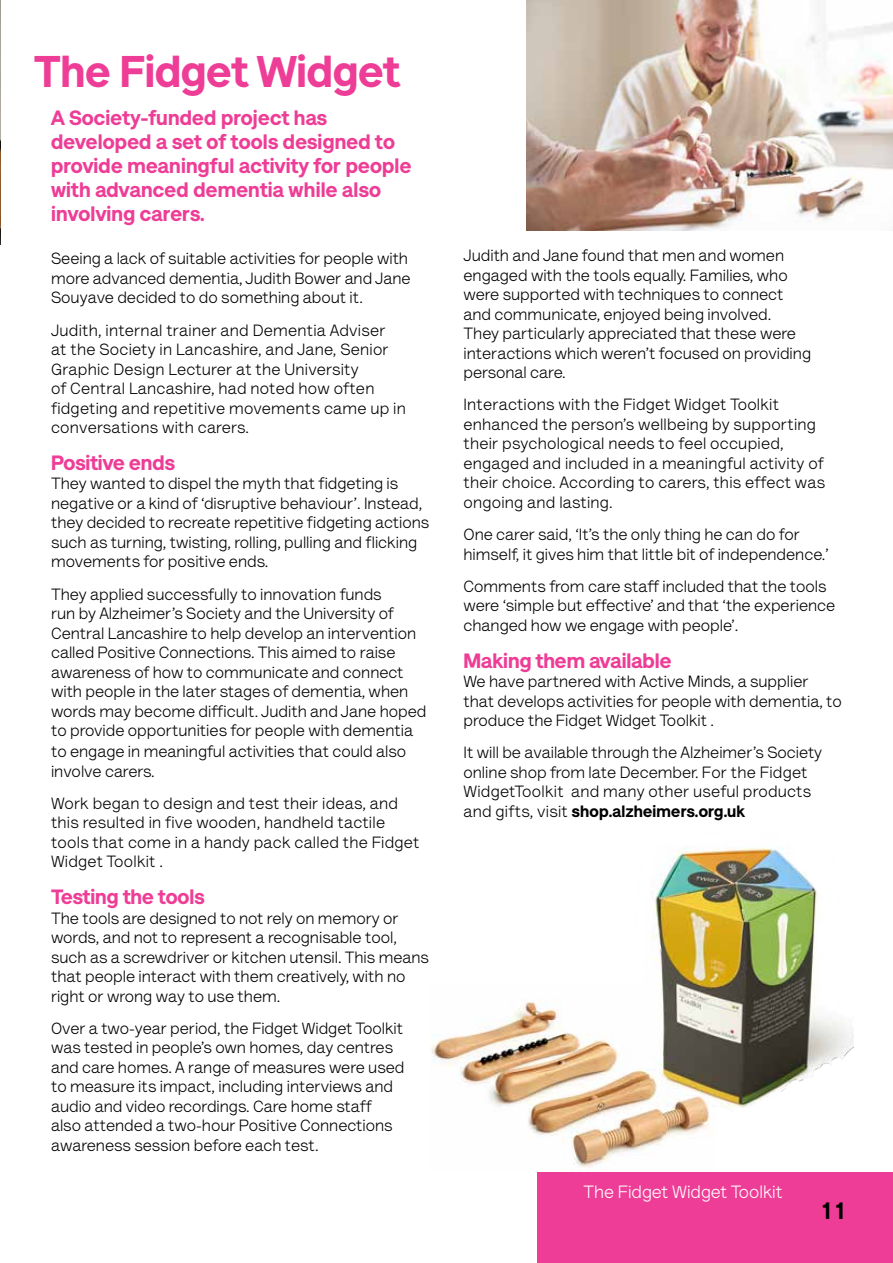
<style>
.page{position:relative;width:893px;height:1263px;background:#fff}
.page>*{position:absolute;margin:0;border:0;box-sizing:border-box;transform-origin:0 0}
.t1{font:900 45px "AS Lettera Text";color:#ee3d96}
.t2{font:900 24px "AS Lettera Text";color:#000}
.t3{font:900 21px/24px "AS Lettera Text";letter-spacing:.01em;color:#ee3d96}
.t4{font:18px "AS Lettera Text";color:#fff}
.t5{font:16.5px/19.5px "AS Lettera Text";color:#000}
.s1{font-weight:900}
</style>
<div class="page">
<div style="left:538px;top:1171px;width:355px;height:92px;background:#ee3d96"></div>
<img style="left:0;top:0;width:1px;height:244px">
<img style="left:431px;top:1000px;width:279px;height:168px">
<img style="left:635px;top:847px;width:218px;height:265px">
<img style="left:527px;top:0;width:366px;height:231px">
<h1 class="t1" style="left:34px;top:34px;width:367px">The Fidget Widget</h1>
<p class="t3" style="left:51px;top:104px;width:362px">A Society-funded project has developed a set of tools designed to provide meaningful activity for people with advanced dementia while also involving carers.</p>
<p class="t5" style="left:51px;top:248px;width:361px">Seeing a lack of suitable activities for people with more advanced dementia, Judith Bower and Jane<br>Souyave decided to do something about it.</p>
<p class="t5" style="left:51px;top:319px;width:356px">Judith, internal trainer and Dementia Adviser<br>at the Society in Lancashire, and Jane, Senior Graphic Design Lecturer at the University<br>of Central Lancashire, had noted how often fidgeting and repetitive movements came up in conversations with carers.</p>
<p class="t3" style="left:51px;top:449px;width:125px">Positive ends</p>
<p class="t5" style="left:51px;top:473px;width:380px">They wanted to dispel the myth that fidgeting is negative or a kind of ‘disruptive behaviour’. Instead, they decided to recreate repetitive fidgeting actions such as turning, twisting, rolling, pulling and flicking movements for positive ends.</p>
<p class="t5" style="left:51px;top:583px;width:377px">They applied successfully to innovation funds<br>run by Alzheimer’s Society and the University of Central Lancashire to help develop an intervention called Positive Connections. This aimed to raise awareness of how to communicate and connect with people in the later stages of dementia, when words may become difficult. Judith and Jane hoped to provide opportunities for people with dementia</p>
<p class="t5" style="left:51px;top:740px;width:357px">to engage in meaningful activities that could also involve carers.</p>
<p class="t5" style="left:51px;top:792px;width:370px">Work began to design and test their ideas, and this resulted in five wooden, handheld tactile tools that come in a handy pack called the Fidget Widget Toolkit .</p>
<p class="t3" style="left:51px;top:883px;width:155px">Testing the tools</p>
<p class="t5" style="left:51px;top:907px;width:379px">The tools are designed to not rely on memory or words, and not to represent a recognisable tool, such as a screwdriver or kitchen utensil. This means that people interact with them creatively, with no right or wrong way to use them.</p>
<p class="t5" style="left:51px;top:1017px;width:355px">Over a two-year period, the Fidget Widget Toolkit was tested in people’s own homes, day centres and care homes. A range of measures were used to measure its impact, including interviews and audio and video recordings. Care home staff also attended a two-hour Positive Connections awareness session before each test.</p>
<p class="t5" style="left:463px;top:244px;width:349px">Judith and Jane found that men and women engaged with the tools equally. Families, who were supported with techniques to connect and communicate, enjoyed being involved.<br>They particularly appreciated that these were interactions which weren’t focused on providing personal care.</p>
<p class="t5" style="left:463px;top:394px;width:363px">Interactions with the Fidget Widget Toolkit enhanced the person’s wellbeing by supporting their psychological needs to feel occupied, engaged and included in a meaningful activity of their choice. According to carers, this effect was ongoing and lasting.</p>
<p class="t5" style="left:463px;top:523px;width:367px">One carer said, ‘It’s the only thing he can do for himself, it gives him that little bit of independence.’</p>
<p class="t5" style="left:463px;top:575px;width:373px">Comments from care staff included that the tools were ‘simple but effective’ and that ‘the experience changed how we engage with people’.</p>
<p class="t3" style="left:463px;top:647px;width:209px">Making them available</p>
<p class="t5" style="left:463px;top:670px;width:380px">We have partnered with Active Minds, a supplier that develops activities for people with dementia, to produce the Fidget Widget Toolkit .</p>
<p class="t5" style="left:463px;top:742px;width:360px">It will be available through the Alzheimer’s Society online shop from late December. For the Fidget WidgetToolkit and many other useful products and gifts, visit <span class="s1">shop.alzheimers.org.uk</span></p>
<p class="t4" style="left:584px;top:1179px;width:201px">The Fidget Widget Toolkit</p>
<h2 class="t2" style="left:819px;top:1191px;width:28px">11</h2>
</div>
